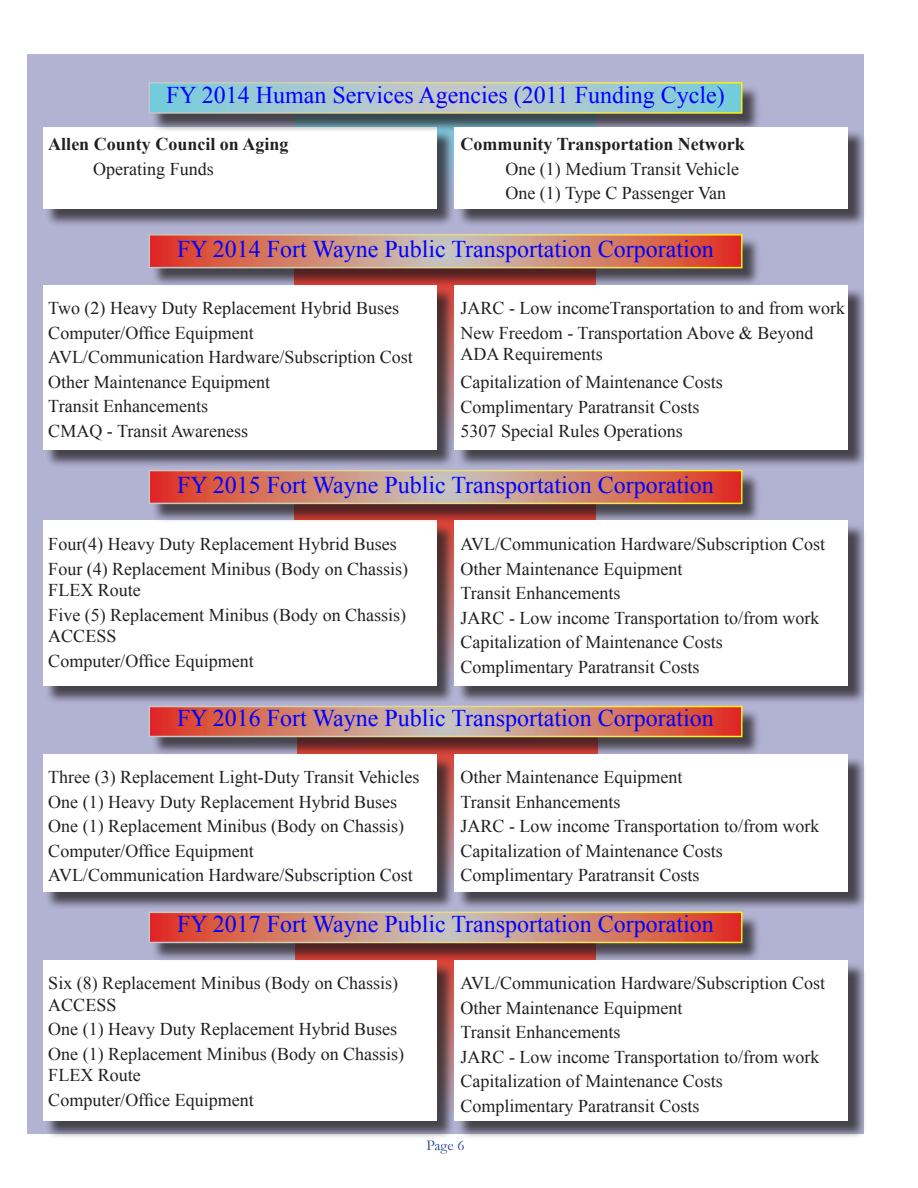
<style>
.page{position:relative;width:918px;height:1188px;background:#fff}
.page>*{position:absolute;margin:0;border:0;box-sizing:border-box;transform-origin:0 0}
.t1{font:24px "Times New Roman";color:#00f}
.t2{font:18px/21.6px "Times New Roman";color:#231f20}
.t3{font:700 18px "Times New Roman";color:#231f20}
.t4{font:15px "Garamond";color:#253f8e}
</style>
<div class="page">
<div style="left:27px;top:54px;width:837px;height:1080px;background:#b2b2d3"></div>
<div style="left:45px;top:523px;width:410px;height:181px;background:#231f20;opacity:.75"></div>
<div style="left:43px;top:521px;width:393px;height:165px;background:#fff"></div>
<div style="left:151px;top:472px;width:610px;height:51px;background:#231f20;opacity:.75"></div>
<svg style="left:151px;top:473px;width:588px;height:28px;background:#d2806f"></svg>
<div style="left:457px;top:523px;width:410px;height:181px;background:#231f20;opacity:.75"></div>
<div style="left:454px;top:521px;width:394px;height:165px;background:#fff"></div>
<div style="left:45px;top:756px;width:410px;height:154px;background:#231f20;opacity:.75"></div>
<div style="left:43px;top:754px;width:393px;height:138px;background:#fff"></div>
<div style="left:151px;top:708px;width:610px;height:48px;background:#231f20;opacity:.75"></div>
<svg style="left:151px;top:709px;width:588px;height:25px;background:#d2806f"></svg>
<div style="left:457px;top:756px;width:410px;height:154px;background:#231f20;opacity:.75"></div>
<div style="left:454px;top:754px;width:394px;height:138px;background:#fff"></div>
<div style="left:45px;top:962px;width:410px;height:177px;background:#231f20;opacity:.75"></div>
<div style="left:43px;top:960px;width:393px;height:160px;background:#fff"></div>
<div style="left:151px;top:914px;width:610px;height:48px;background:#231f20;opacity:.75"></div>
<svg style="left:151px;top:915px;width:588px;height:25px;background:#d2806f"></svg>
<div style="left:457px;top:962px;width:410px;height:177px;background:#231f20;opacity:.75"></div>
<div style="left:454px;top:960px;width:394px;height:160px;background:#fff"></div>
<div style="left:45px;top:287px;width:410px;height:182px;background:#231f20;opacity:.75"></div>
<div style="left:43px;top:285px;width:393px;height:165px;background:#fff"></div>
<div style="left:151px;top:236px;width:610px;height:51px;background:#231f20;opacity:.75"></div>
<svg style="left:151px;top:237px;width:588px;height:28px;background:#d2806f"></svg>
<div style="left:457px;top:287px;width:410px;height:182px;background:#231f20;opacity:.75"></div>
<div style="left:454px;top:285px;width:394px;height:165px;background:#fff"></div>
<div style="left:45px;top:129px;width:410px;height:99px;background:#231f20;opacity:.75"></div>
<div style="left:43px;top:127px;width:393px;height:82px;background:#fff"></div>
<div style="left:151px;top:84px;width:610px;height:48px;background:#231f20;opacity:.75"></div>
<svg style="left:151px;top:85px;width:588px;height:26px;background:#a0c9d2"></svg>
<div style="left:457px;top:129px;width:410px;height:99px;background:#231f20;opacity:.75"></div>
<div style="left:454px;top:127px;width:394px;height:82px;background:#fff"></div>
<p class="t1" style="left:166px;top:79px;width:560px">FY 2014 Human Services Agencies (2011 Funding Cycle)</p>
<p class="t3" style="left:460px;top:132px;width:286px">Community Transportation Network</p>
<p class="t2" style="left:506px;top:158px;width:235px">One (1) Medium Transit Vehicle</p>
<p class="t2" style="left:506px;top:182px;width:222px">One (1) Type C Passenger Van</p>
<p class="t3" style="left:48px;top:132px;width:242px">Allen County Council on Aging</p>
<p class="t2" style="left:93px;top:158px;width:122px">Operating Funds</p>
<p class="t1" style="left:177px;top:233px;width:538px">FY 2014 Fort Wayne Public Transportation Corporation</p>
<p class="t2" style="left:460px;top:297px;width:386px">JARC - Low incomeTransportation to and from work</p>
<p class="t2" style="left:460px;top:322px;width:354px">New Freedom - Transportation Above &amp; Beyond<br>ADA Requirements</p>
<p class="t2" style="left:460px;top:371px;width:264px">Capitalization of Maintenance Costs</p>
<p class="t2" style="left:460px;top:395px;width:241px">Complimentary Paratransit Costs</p>
<p class="t2" style="left:460px;top:420px;width:224px">5307 Special Rules Operations</p>
<p class="t2" style="left:48px;top:297px;width:352px">Two (2) Heavy Duty Replacement Hybrid Buses</p>
<p class="t2" style="left:48px;top:322px;width:207px">Computer/Office Equipment</p>
<p class="t2" style="left:48px;top:346px;width:366px">AVL/Communication Hardware/Subscription Cost</p>
<p class="t2" style="left:48px;top:371px;width:223px">Other Maintenance Equipment</p>
<p class="t2" style="left:48px;top:395px;width:161px">Transit Enhancements</p>
<p class="t2" style="left:48px;top:420px;width:201px">CMAQ - Transit Awareness</p>
<p class="t1" style="left:177px;top:469px;width:538px">FY 2015 Fort Wayne Public Transportation Corporation</p>
<p class="t2" style="left:460px;top:533px;width:366px">AVL/Communication Hardware/Subscription Cost</p>
<p class="t2" style="left:460px;top:557px;width:223px">Other Maintenance Equipment</p>
<p class="t2" style="left:460px;top:582px;width:161px">Transit Enhancements</p>
<p class="t2" style="left:460px;top:606px;width:361px">JARC - Low income Transportation to/from work</p>
<p class="t2" style="left:460px;top:631px;width:264px">Capitalization of Maintenance Costs</p>
<p class="t2" style="left:460px;top:655px;width:241px">Complimentary Paratransit Costs</p>
<p class="t2" style="left:48px;top:533px;width:350px">Four(4) Heavy Duty Replacement Hybrid Buses</p>
<p class="t2" style="left:48px;top:557px;width:361px">Four (4) Replacement Minibus (Body on Chassis)<br>FLEX Route</p>
<p class="t2" style="left:48px;top:604px;width:359px">Five (5) Replacement Minibus (Body on Chassis)<br>ACCESS</p>
<p class="t2" style="left:48px;top:650px;width:207px">Computer/Office Equipment</p>
<p class="t1" style="left:177px;top:702px;width:538px">FY 2016 Fort Wayne Public Transportation Corporation</p>
<p class="t2" style="left:460px;top:766px;width:223px">Other Maintenance Equipment</p>
<p class="t2" style="left:460px;top:791px;width:161px">Transit Enhancements</p>
<p class="t2" style="left:460px;top:815px;width:361px">JARC - Low income Transportation to/from work</p>
<p class="t2" style="left:460px;top:840px;width:264px">Capitalization of Maintenance Costs</p>
<p class="t2" style="left:460px;top:864px;width:241px">Complimentary Paratransit Costs</p>
<p class="t2" style="left:48px;top:766px;width:373px">Three (3) Replacement Light-Duty Transit Vehicles</p>
<p class="t2" style="left:48px;top:791px;width:350px">One (1) Heavy Duty Replacement Hybrid Buses</p>
<p class="t2" style="left:48px;top:815px;width:357px">One (1) Replacement Minibus (Body on Chassis)</p>
<p class="t2" style="left:48px;top:840px;width:207px">Computer/Office Equipment</p>
<p class="t2" style="left:48px;top:864px;width:366px">AVL/Communication Hardware/Subscription Cost</p>
<p class="t1" style="left:177px;top:908px;width:538px">FY 2017 Fort Wayne Public Transportation Corporation</p>
<p class="t2" style="left:460px;top:972px;width:366px">AVL/Communication Hardware/Subscription Cost</p>
<p class="t2" style="left:460px;top:997px;width:223px">Other Maintenance Equipment</p>
<p class="t2" style="left:460px;top:1021px;width:161px">Transit Enhancements</p>
<p class="t2" style="left:460px;top:1046px;width:361px">JARC - Low income Transportation to/from work</p>
<p class="t2" style="left:460px;top:1070px;width:264px">Capitalization of Maintenance Costs</p>
<p class="t2" style="left:460px;top:1094px;width:241px">Complimentary Paratransit Costs</p>
<p class="t2" style="left:48px;top:972px;width:351px">Six (8) Replacement Minibus (Body on Chassis)<br>ACCESS</p>
<p class="t2" style="left:48px;top:1018px;width:350px">One (1) Heavy Duty Replacement Hybrid Buses</p>
<p class="t2" style="left:48px;top:1043px;width:357px">One (1) Replacement Minibus (Body on Chassis)<br>FLEX Route</p>
<p class="t2" style="left:48px;top:1089px;width:207px">Computer/Office Equipment</p>
<p class="t4" style="left:426px;top:1135px;width:40px">Page 6</p>
</div>
